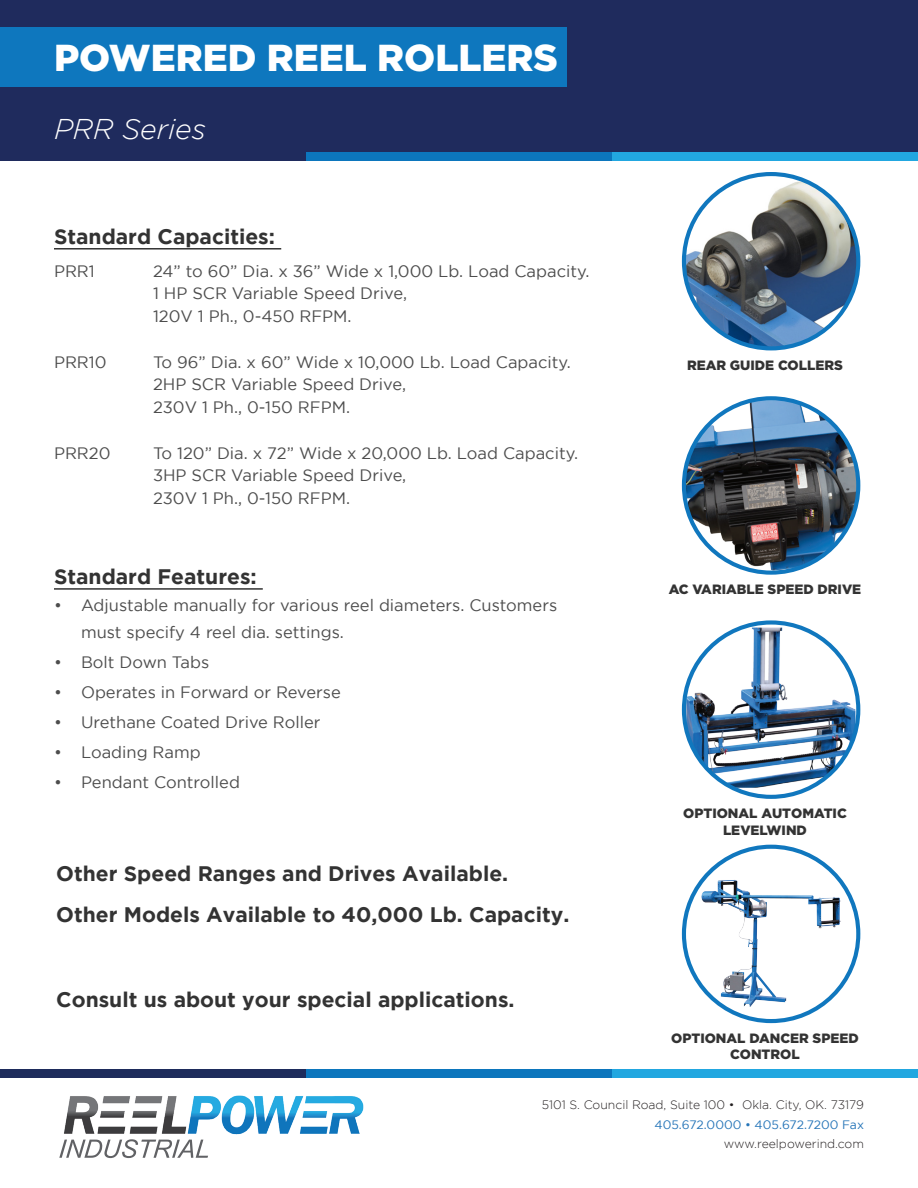
<style>
.page{position:relative;width:918px;height:1188px;background:#fff}
.page>*{position:absolute;margin:0;border:0;box-sizing:border-box;transform-origin:0 0}
.t1{font:900 37.5px "Gotham";color:#fff}
.t2{font:italic 300 28.5px "Gotham";color:#fff}
.t3{font:700 21px/40.5px "Gotham";color:#333}
.t4{font:16.5px/27px "Gotham";color:#4d4d4d}
.t5{font:900 13.5px/16.2px "Gotham";color:#333;text-align:center}
.t6{font:300 12.15px "Gotham";color:#231f20}
.t7{font:12.15px "Gotham";color:#2675b8}
.s1{font-style:inherit}
</style>
<div class="page">
<img style="left:59px;top:1095px;width:305px;height:64px">
<div style="left:0;top:0;width:918px;height:160px;background:#1f2b5d"></div>
<div style="left:612px;top:152px;width:306px;height:8px;background:#22a7e0"></div>
<div style="left:0;top:27px;width:567px;height:59px;background:#0e77be"></div>
<div style="left:306px;top:152px;width:306px;height:8px;background:#0c76bd"></div>
<div style="left:612px;top:1069px;width:306px;height:9px;background:#22a7e0"></div>
<div style="left:306px;top:1069px;width:306px;height:9px;background:#0c76bd"></div>
<div style="left:0;top:1069px;width:306px;height:9px;background:#1e2c5c"></div>
<img style="left:684px;top:175px;width:174px;height:173px">
<div style="left:682px;top:172px;width:178px;height:178px;border:4px solid #1077be;border-radius:50%"></div>
<hr style="left:54px;top:248px;width:227px;height:2px;background:#333">
<hr style="left:54px;top:588px;width:209px;height:2px;background:#333">
<img style="left:684px;top:400px;width:174px;height:171px">
<div style="left:682px;top:396px;width:178px;height:179px;border:4px solid #1077be;border-radius:50%"></div>
<img style="left:686px;top:628px;width:169px;height:160px">
<div style="left:682px;top:620px;width:178px;height:179px;border:4px solid #1077be;border-radius:50%"></div>
<img style="left:701px;top:879px;width:140px;height:128px">
<div style="left:682px;top:845px;width:178px;height:178px;border:4px solid #1077be;border-radius:50%"></div>
<p class="t1" style="left:54px;top:36px;width:506px">POWERED REEL ROLLERS</p>
<p class="t2" style="left:54px;top:114px;width:154px">PRR Series</p>
<p class="t3" style="left:54px;top:215px;width:223px">Standard Capacities:</p>
<p class="t4" style="left:54px;top:257px;width:42px">PRR1</p>
<p class="t4" style="left:153px;top:257px;width:438px">24” to 60” Dia. x 36” Wide x 1,000 Lb. Load Capacity.</p>
<p class="t4" style="left:153px;top:280px;width:256px">1 HP SCR Variable Speed Drive,</p>
<p class="t4" style="left:153px;top:302px;width:200px">120V 1 Ph., 0-450 RFPM.</p>
<p class="t4" style="left:54px;top:348px;width:54px">PRR10</p>
<p class="t4" style="left:153px;top:348px;width:419px">To 96” Dia. x 60” Wide x 10,000 Lb. Load Capacity.</p>
<p class="t4" style="left:153px;top:371px;width:255px">2HP SCR Variable Speed Drive,</p>
<p class="t4" style="left:153px;top:393px;width:199px">230V 1 Ph., 0-150 RFPM.</p>
<p class="t4" style="left:54px;top:439px;width:58px">PRR20</p>
<p class="t4" style="left:153px;top:439px;width:427px">To 120” Dia. x 72” Wide x 20,000 Lb. Load Capacity.</p>
<p class="t4" style="left:153px;top:462px;width:255px">3HP SCR Variable Speed Drive,</p>
<p class="t4" style="left:153px;top:484px;width:199px">230V 1 Ph., 0-150 RFPM.</p>
<p class="t3" style="left:54px;top:555px;width:204px">Standard Features:</p>
<p class="t4" style="left:81px;top:591px;width:478px;text-indent:-27px">• Adjustable manually for various reel diameters. Customers must specify 4 reel dia. settings.</p>
<p class="t4" style="left:54px;top:648px;width:157px">• Bolt Down Tabs</p>
<p class="t4" style="left:54px;top:678px;width:288px">• Operates in Forward or Reverse</p>
<p class="t4" style="left:54px;top:708px;width:268px">• Urethane Coated Drive Roller</p>
<p class="t4" style="left:54px;top:738px;width:148px">• Loading Ramp</p>
<p class="t4" style="left:54px;top:768px;width:188px">• Pendant Controlled</p>
<p class="t3" style="left:56px;top:853px;width:515px">Other Speed Ranges and Drives Available.<br>Other Models Available to 40,000 Lb. Capacity.</p>
<p class="t3" style="left:56px;top:979px;width:460px">Consult <span class="s1">u</span>s <span class="s1">a</span>bout <span class="s1">y</span>our <span class="s1">s</span>pecial <span class="s1">a</span>pplications.</p>
<p class="t5" style="left:687px;top:357px;width:157px">REAR GUIDE COLLERS</p>
<p class="t5" style="left:669px;top:581px;width:194px">AC VARIABLE SPEED DRIVE</p>
<p class="t5" style="left:683px;top:805px;width:165px">OPTIONAL AUTOMATIC<br>LEVELWIND</p>
<p class="t5" style="left:671px;top:1029px;width:189px">OPTIONAL DANCER SPEED<br>CONTROL</p>
<p class="t6" style="left:542px;top:1098px;width:324px">5101 S. Council Road, Suite 100 • Okla. City, OK. 73179</p>
<p class="t7" style="left:655px;top:1118px;width:211px">405.672.0000 • 405.672.7200 Fax</p>
<p class="t6" style="left:724px;top:1137px;width:142px">www.reelpowerind.com</p>
</div>
